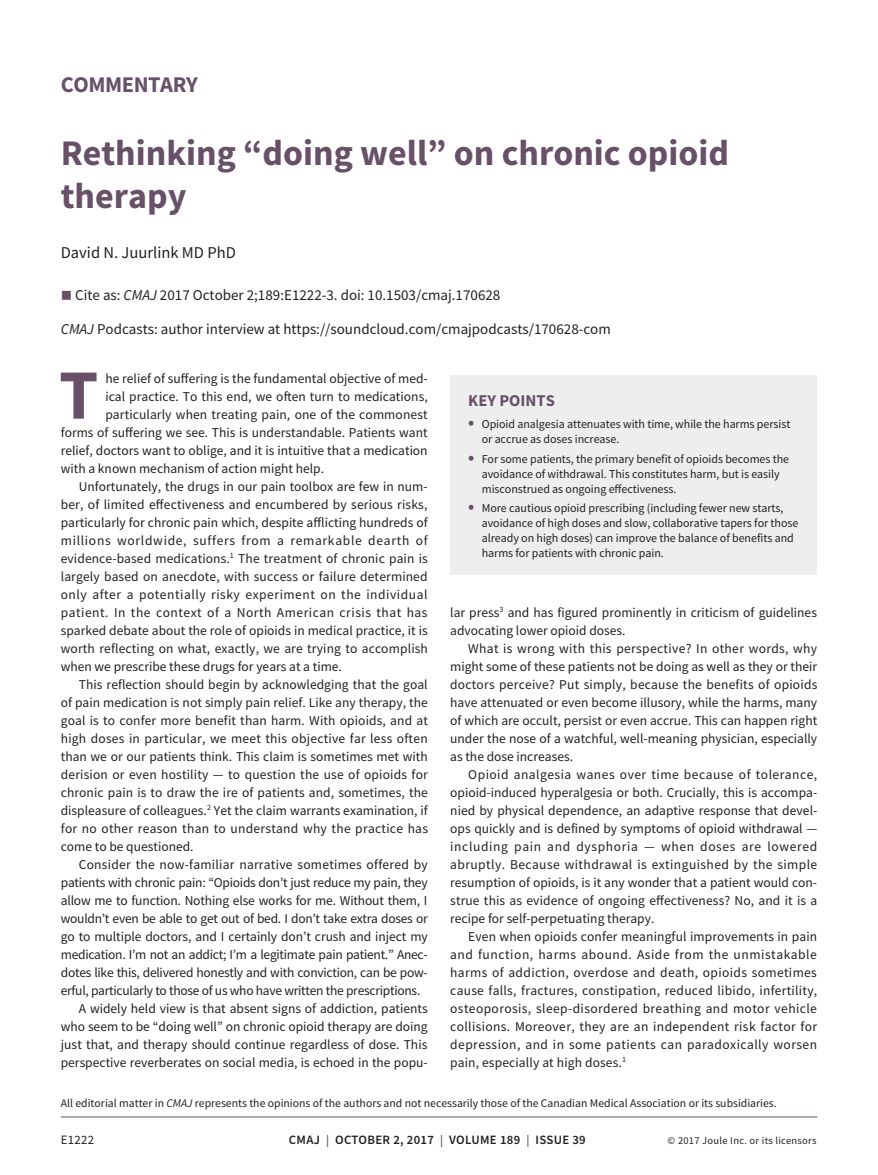
<style>
.page{position:relative;width:878px;height:1175px;background:#fff}
.page>*{position:absolute;margin:0;border:0;box-sizing:border-box;transform-origin:0 0}
.t1{font:700 70.65px "Source Sans Pro";color:#685168}
.t2{font:700 36px/43.2px "Source Sans Pro";color:#685168}
.t3{font:700 22.5px "Source Sans Pro";letter-spacing:-.02em;color:#685168}
.t4{font:16.5px "Source Sans Pro";color:#231f20}
.t5{font:700 16.5px "Source Sans Pro";color:#685168}
.t6{font:15px "Source Sans Pro";color:#231f20}
.t7{font:13.5px/18px "Source Sans Pro";color:#231f20;text-align:justify}
.t8{font:13.5px "Source Sans Pro";letter-spacing:-.02em;color:#231f20}
.t9{font:13.5px "Source Sans Pro";letter-spacing:.04em;color:#231f20}
.t10{font:13.5px "Source Sans Pro";letter-spacing:.02em;color:#231f20}
.t11{font:13.5px "Source Sans Pro";letter-spacing:.05em;color:#231f20}
.t12{font:600 12.75px "Source Sans Pro";letter-spacing:.025em;color:#231f20}
.t13{font:12.75px "Source Sans Pro";letter-spacing:.025em;color:#231f20}
.t14{font:12px/15px "Source Sans Pro";letter-spacing:-.005em;color:#231f20}
.t15{font:11.7px "Source Sans Pro";color:#231f20}
.t16{font:10.5px "Source Sans Pro";letter-spacing:.025em;color:#231f20}
.s1{color:#685168}
.s2{font-style:italic}
.s3{font-weight:700;font-size:18px;color:#685168}
.s4{font-size:12px;color:#685168}
</style>
<div class="page">
<hr style="left:61px;top:1116px;width:756px;height:1px;background:#685168">
<div style="left:450px;top:375px;width:367px;height:200px;background:#eeeeef"></div>
<h3 class="t3" style="left:61px;top:69px;width:139px">COMMENTARY</h3>
<h2 class="t2" style="left:61px;top:131px;width:669px">Rethinking “doing well” on chronic opioid therapy</h2>
<p class="t4" style="left:61px;top:242px;width:177px">David N. Juurlink MD PhD</p>
<p class="t6" style="left:61px;top:285px;width:441px"><span class="s1">■</span> Cite as: <span class="s2">CMAJ</span> 2017 October 2;189:E1222-3. doi: 10.1503/cmaj.170628</p>
<p class="t6" style="left:61px;top:320px;width:551px"><span class="s2">CMAJ</span> Podcasts: author interview at https://soundcloud.com/cmajpodcasts/170628-com</p>
<h1 class="t1" style="left:59px;top:347px;width:41px">T</h1>
<p class="t7" style="left:105px;top:369px;width:324px">he relief of suffering is the fundamental objective of med-</p>
<p class="t7" style="left:105px;top:387px;width:324px">ical practice. To this end, we often turn to medications,</p>
<p class="t7" style="left:105px;top:405px;width:324px">particularly when treating pain, one of the commonest</p>
<p class="t7" style="left:61px;top:423px;width:368px">forms of suffering we see. This is understandable. Patients want</p>
<p class="t7" style="left:61px;top:441px;width:368px">relief, doctors want to oblige, and it is intuitive that a medication</p>
<p class="t7" style="left:61px;top:459px;width:265px">with a known mechanism of action might help.</p>
<p class="t7" style="left:79px;top:477px;width:350px">Unfortunately, the drugs in our pain toolbox are few in num-</p>
<p class="t7" style="left:61px;top:495px;width:368px">ber, of limited effectiveness and encumbered by serious risks,</p>
<p class="t7" style="left:61px;top:513px;width:368px">particularly for chronic pain which, despite afflicting hundreds of</p>
<p class="t11" style="left:61px;top:531px;width:368px">millions worldwide, suffers from a remarkable dearth of</p>
<p class="t7" style="left:61px;top:549px;width:368px">evidence-based medications.<sup>1</sup> The treatment of chronic pain is</p>
<p class="t7" style="left:61px;top:567px;width:368px">largely based on anecdote, with success or failure determined</p>
<p class="t9" style="left:61px;top:585px;width:368px">only after a potentially risky experiment on the individual</p>
<p class="t9" style="left:61px;top:603px;width:368px">patient. In the context of a North American crisis that has</p>
<p class="t7" style="left:61px;top:621px;width:368px">sparked debate about the role of opioids in medical practice, it is</p>
<p class="t7" style="left:61px;top:639px;width:369px">worth reflecting on what, exactly, we are trying to accomplish</p>
<p class="t7" style="left:61px;top:657px;width:282px">when we prescribe these drugs for years at a time.</p>
<p class="t7" style="left:79px;top:675px;width:350px">This reflection should begin by acknowledging that the goal</p>
<p class="t7" style="left:61px;top:693px;width:368px">of pain medication is not simply pain relief. Like any therapy, the</p>
<p class="t7" style="left:61px;top:711px;width:368px">goal is to confer more benefit than harm. With opioids, and at</p>
<p class="t7" style="left:61px;top:729px;width:368px">high doses in particular, we meet this objective far less often</p>
<p class="t7" style="left:61px;top:747px;width:368px">than we or our patients think. This claim is sometimes met with</p>
<p class="t7" style="left:61px;top:765px;width:368px">derision or even hostility — to question the use of opioids for</p>
<p class="t7" style="left:61px;top:783px;width:368px">chronic pain is to draw the ire of patients and, sometimes, the</p>
<p class="t7" style="left:61px;top:801px;width:368px">displeasure of colleagues.<sup>2</sup> Yet the claim warrants examination, if</p>
<p class="t10" style="left:61px;top:819px;width:369px">for no other reason than to understand why the practice has</p>
<p class="t7" style="left:61px;top:837px;width:134px">come to be questioned.</p>
<p class="t10" style="left:79px;top:855px;width:350px">Consider the now-familiar narrative sometimes offered by</p>
<p class="t8" style="left:61px;top:873px;width:368px">patients with chronic pain: “Opioids don’t just reduce my pain, they</p>
<p class="t7" style="left:61px;top:891px;width:368px">allow me to function. Nothing else works for me. Without them, I</p>
<p class="t8" style="left:61px;top:909px;width:368px">wouldn’t even be able to get out of bed. I don’t take extra doses or</p>
<p class="t7" style="left:61px;top:927px;width:368px">go to multiple doctors, and I certainly don’t crush and inject my</p>
<p class="t8" style="left:61px;top:945px;width:368px">medication. I’m not an addict; I’m a legitimate pain patient.” Anec-</p>
<p class="t8" style="left:61px;top:963px;width:368px">dotes like this, delivered honestly and with conviction, can be pow-</p>
<p class="t8" style="left:61px;top:981px;width:361px">erful, particularly to those of us who have written the prescriptions.</p>
<p class="t7" style="left:79px;top:999px;width:350px">A widely held view is that absent signs of addiction, patients</p>
<p class="t7" style="left:61px;top:1017px;width:368px">who seem to be “doing well” on chronic opioid therapy are doing</p>
<p class="t7" style="left:61px;top:1035px;width:368px">just that, and therapy should continue regardless of dose. This</p>
<p class="t7" style="left:61px;top:1053px;width:368px">perspective reverberates on social media, is echoed in the popu-</p>
<p class="t5" style="left:468px;top:389px;width:88px">KEY POINTS</p>
<p class="t14" style="left:482px;top:416px;width:310px;text-indent:-14px"><span class="s3">•</span> Opioid analgesia attenuates with time, while the harms persist or accrue as doses increase.</p>
<p class="t14" style="left:482px;top:451px;width:309px;text-indent:-14px"><span class="s3">•</span> For some patients, the primary benefit of opioids becomes the avoidance of withdrawal. This constitutes harm, but is easily misconstrued as ongoing effectiveness.</p>
<p class="t14" style="left:482px;top:500px;width:318px;text-indent:-14px"><span class="s3">•</span> More cautious opioid prescribing (including fewer new starts, avoidance of high doses and slow, collaborative tapers for those already on high doses) can improve the balance of benefits and harms for patients with chronic pain.</p>
<p class="t7" style="left:450px;top:603px;width:368px">lar press<sup>3</sup> and has figured prominently in criticism of guidelines advocating lower opioid doses.</p>
<p class="t7" style="left:450px;top:639px;width:368px;text-indent:18px">What is wrong with this perspective? In other words, why might some of these patients not be doing as well as they or their doctors perceive? Put simply, because the benefits of opioids have attenuated or even become illusory, while the harms, many of which are occult, persist or even accrue. This can happen right under the nose of a watchful, well-meaning physician, especially as the dose increases.</p>
<p class="t7" style="left:450px;top:765px;width:368px;text-indent:18px">Opioid analgesia wanes over time because of tolerance, opioid-induced hyperalgesia or both. Crucially, this is accompa&shy;nied by physical dependence, an adaptive response that devel&shy;ops quickly and is defined by symptoms of opioid withdrawal — including pain and dysphoria — when doses are lowered abruptly. Because withdrawal is extinguished by the simple resumption of opioids, is it any wonder that a patient would con&shy;strue this as evidence of ongoing effectiveness? No, and it is a recipe for self-perpetuating therapy.</p>
<p class="t7" style="left:450px;top:927px;width:368px;text-indent:18px">Even when opioids confer meaningful improvements in pain and function, harms abound. Aside from the unmistakable harms of addiction, overdose and death, opioids sometimes cause falls, fractures, constipation, reduced libido, infertility, osteoporosis, sleep-disordered breathing and motor vehicle collisions. Moreover, they are an independent risk factor for depression, and in some patients can paradoxically worsen pain, especially at high doses.<sup>1</sup></p>
<p class="t15" style="left:61px;top:1095px;width:717px">All editorial matter in <span class="s2">CMAJ</span> represents the opinions of the authors and not necessarily those of the Canadian Medical Association or its subsidiaries.</p>
<p class="t13" style="left:61px;top:1132px;width:35px">E1222</p>
<p class="t12" style="left:289px;top:1131px;width:298px">CMAJ <span class="s4">|</span> OCTOBER 2, 2017 <span class="s4">|</span> VOLUME 189 <span class="s4">|</span> ISSUE 39</p>
<p class="t16" style="left:667px;top:1134px;width:150px">© 2017 Joule Inc. or its licensors</p>
</div>
